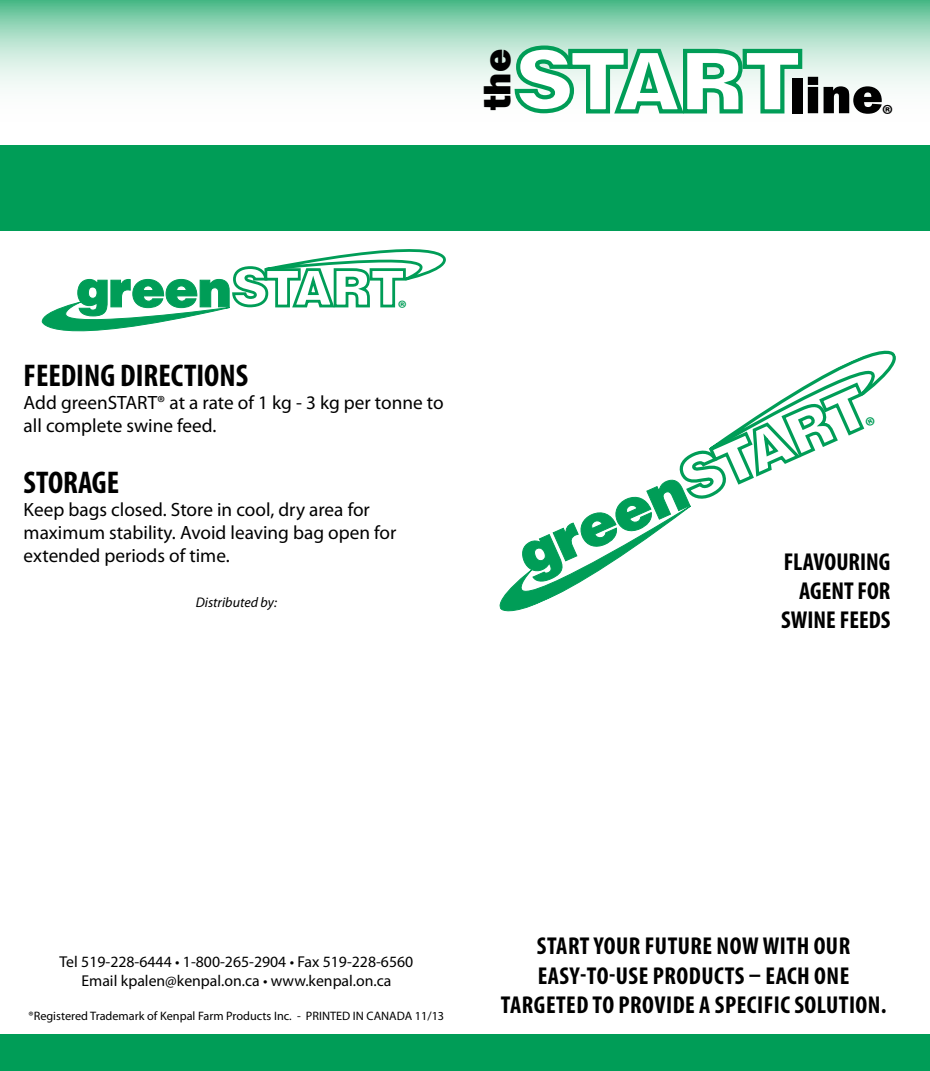
<style>
.page{position:relative;width:930px;height:1071px;background:#fff}
.page>*{position:absolute;margin:0;border:0;box-sizing:border-box;transform-origin:0 0}
.t1{font:800 53.02px "Franklin Gothic";color:#000}
.t2{font:800 39.73px "Franklin Gothic";color:#000}
.t3{font:700 condensed 31.5px "Myriad Pro";color:#000}
.t4{font:700 condensed 24.5px/29.4px "Myriad Pro";letter-spacing:.02em;color:#000;text-align:center}
.t5{font:700 21px "Myriad Pro";color:#009d57}
.t6{font:19.25px/23.1px "Myriad Pro";color:#000}
.t7{font:15.75px/18.9px "Myriad Pro";color:#000;text-align:center}
.t8{font:italic 14px "Myriad Pro";color:#000}
.t9{font:12.25px "Myriad Pro";color:#000}
</style>
<div class="page">
<svg style="left:0;top:0;width:929px;height:88px;background:#abdec7"></svg>
<div style="left:0;top:145px;width:929px;height:86px;background:#009d57"></div>
<div style="left:0;top:1034px;width:929px;height:37px;background:#009d57"></div>
<svg style="left:42px;top:249px;width:404px;height:82px"></svg>
<svg style="left:512px;top:46px;width:292px;height:68px"></svg>
<svg style="left:499px;top:350px;width:397px;height:262px"></svg>
<h2 class="t2" style="left:471px;top:110px;width:63px;rotate:-90deg">the</h2>
<p class="t5" style="left:397px;top:294px;width:11px">®</p>
<h3 class="t3" style="left:24px;top:356px;width:14px">FEEDING</h3>
<h3 class="t3" style="left:120px;top:356px;width:14px">DIRECTION</h3>
<h3 class="t3" style="left:235px;top:356px;width:14px">S</h3>
<p class="t6" style="left:24px;top:391px;width:421px">Add greenSTART® at a rate of 1 kg - 3 kg per tonne to all complete swine feed.</p>
<h3 class="t3" style="left:24px;top:463px;width:28px">STORAGE</h3>
<p class="t6" style="left:24px;top:498px;width:374px">Keep bags closed. Store in cool, dry area for maximum stability. Avoid leaving bag open for extended periods of time.</p>
<p class="t8" style="left:196px;top:593px;width:83px">Distributed by:</p>
<h1 class="t1" style="left:789px;top:61px;width:105px">line<sub>®</sub></h1>
<p class="t4" style="left:783px;top:546px;width:12px">FLAVOURING</p>
<p class="t4" style="left:799px;top:576px;width:12px">AGENT</p>
<p class="t4" style="left:857px;top:576px;width:12px">FOR</p>
<p class="t4" style="left:781px;top:605px;width:22px">SWINE</p>
<p class="t4" style="left:839px;top:605px;width:11px">FEED</p>
<p class="t4" style="left:880px;top:605px;width:11px">S</p>
<p class="t7" style="left:60px;top:952px;width:355px">Tel 519-228-6444 • 1-800-265-2904 • Fax 519-228-6560<br>Email kpalen@kenpal.on.ca • www.kenpal.on.ca</p>
<p class="t9" style="left:29px;top:1008px;width:417px">®Registered Trademark of Kenpal Farm Products Inc. - PRINTED IN CANADA 11/13</p>
<p class="t4" style="left:501px;top:931px;width:387px">START YOUR FUTURE NOW WITH OUR<br>EASY-TO-USE PRODUCTS – EACH ONE<br>TARGETED TO PROVIDE A SPECIFIC SOLUTION.</p>
</div>
